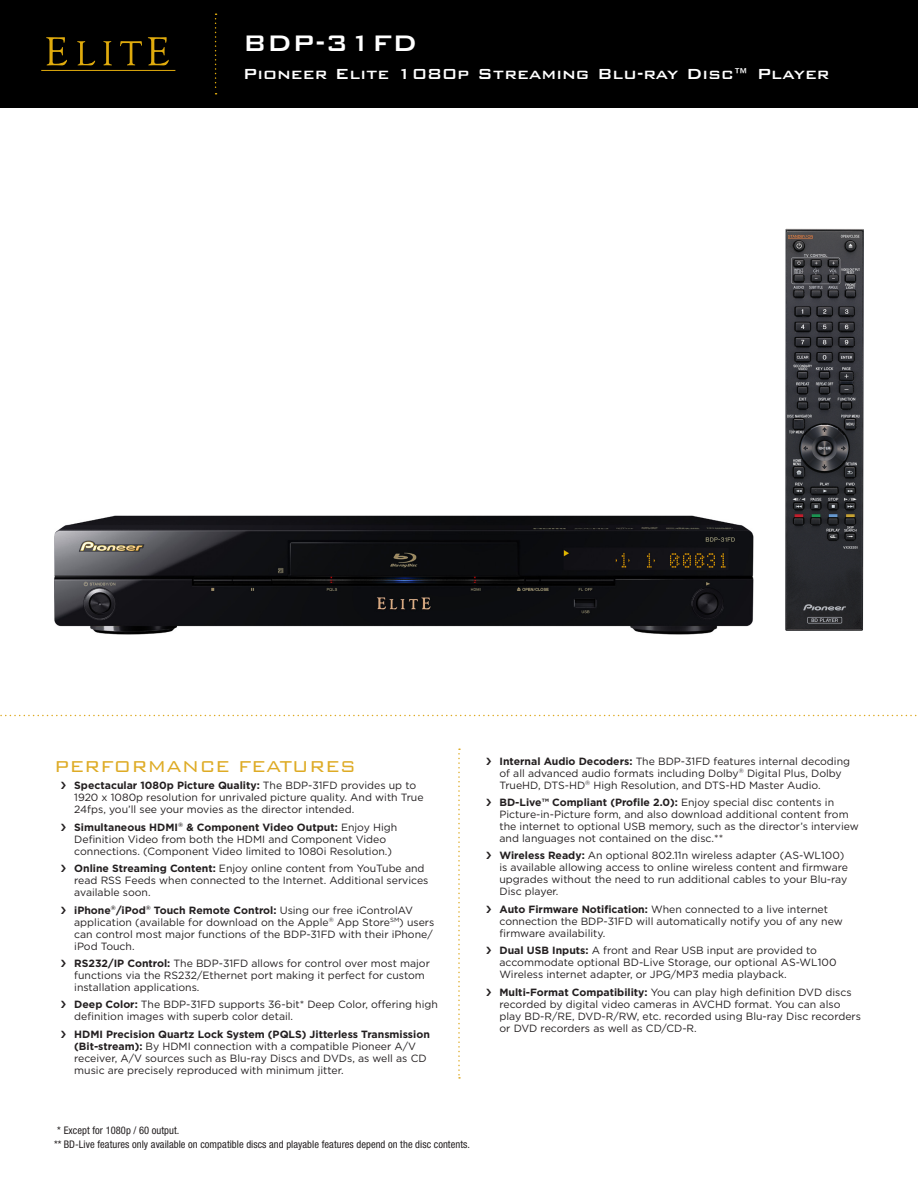
<style>
.page{position:relative;width:918px;height:1188px;background:#fff}
.page>*{position:absolute;margin:0;border:0;box-sizing:border-box;transform-origin:0 0}
.t1{font:500 30px "Bank Gothic BT";color:#fff}
.Elite_Subhead{font:300 21px "Bank Gothic BT";color:#deab25}
.t2{font:500 19.5px "Bank Gothic BT";color:#fff}
.Main_Text{font:10.5px/12px "Gotham";color:#231f20}
.Legal{font:condensed 10.5px "Helvetica Neue";letter-spacing:.005em;color:#231f20}
.s1{font-weight:700}
</style>
<div class="page">
<img style="left:54px;top:516px;width:699px;height:118px">
<svg style="left:458px;top:748px;width:2px;height:331px"></svg>
<svg style="left:0;top:715px;width:917px;height:1px"></svg>
<div style="left:0;top:0;width:918px;height:108px;background:#000"></div>
<svg style="left:215px;top:14px;width:2px;height:80px"></svg>
<svg style="left:46px;top:37px;width:21px;height:28px"></svg>
<svg style="left:77px;top:41px;width:18px;height:24px"></svg>
<svg style="left:103px;top:41px;width:9px;height:24px"></svg>
<svg style="left:120px;top:41px;width:22px;height:24px"></svg>
<svg style="left:148px;top:37px;width:21px;height:28px"></svg>
<hr style="left:41px;top:70px;width:134px;height:1px;background:#e0ab0d">
<img style="left:785px;top:229px;width:79px;height:402px">
<p class="t1" style="left:243px;top:27px;width:176px">BDP-31FD</p>
<p class="t2" style="left:243px;top:63px;width:588px">Pioneer Elite 1080p Streaming Blu-ray Disc™ Player</p>
<p class="Elite_Subhead" style="left:54px;top:755px;width:304px">PERFORMANCE FEATURES</p>
<p class="Main_Text" style="left:74px;top:780px;width:351px"><span class="s1">Spectacular 1080p Picture Quality:</span> The BDP-31FD provides up to<br>1920 x 1080p resolution for unrivaled picture quality. And with True<br>24fps, you’ll see your movies as the director intended.</p>
<p class="Main_Text" style="left:74px;top:821px;width:325px"><span class="s1">Simultaneous HDMI</span><sup>®</sup> <span class="s1">&amp; Component Video Output:</span> Enjoy High<br>Definition Video from both the HDMI and Component Video connections. (Component Video limited to 1080i Resolution.)</p>
<p class="Main_Text" style="left:74px;top:862px;width:356px"><span class="s1">Online Streaming Content:</span> Enjoy online content from YouTube and read RSS Feeds when connected to the Internet. Additional services available soon.</p>
<p class="Main_Text" style="left:74px;top:904px;width:362px"><span class="s1">iPhone</span><sup>®</sup><span class="s1">/iPod</span><sup>®</sup> <span class="s1">Touch Remote Control:</span> Using our free iControlAV application (available for download on the Apple<sup>®</sup> App Store<sup>SM</sup>) users can control most major functions of the BDP-31FD with their iPhone/ iPod Touch.</p>
<p class="Main_Text" style="left:74px;top:957px;width:357px"><span class="s1">RS232/IP Control:</span> The BDP-31FD allows for control over most major functions via the RS232/Ethernet port making it perfect for custom installation applications.</p>
<p class="Main_Text" style="left:74px;top:999px;width:365px"><span class="s1">Deep Color:</span> The BDP-31FD supports 36-bit* Deep Color, offering high definition images with superb color detail.</p>
<p class="Main_Text" style="left:74px;top:1028px;width:357px"><span class="s1">HDMI Precision Quartz Lock System (PQLS) Jitterless Transmission (Bit-stream):</span> By HDMI connection with a compatible Pioneer A/V receiver, A/V sources such as Blu-ray Discs and DVDs, as well as CD music are precisely reproduced with minimum jitter.</p>
<p class="Legal" style="left:57px;top:1125px;width:124px">* Except for 1080p / 60 output.</p>
<p class="Legal" style="left:54px;top:1138px;width:417px">** BD-Live features only available on compatible discs and playable features depend on the disc contents.</p>
<p class="Main_Text" style="left:500px;top:755px;width:352px"><span class="s1">Internal Audio Decoders:</span> The BDP-31FD features internal decoding of all advanced audio formats including Dolby<sup>®</sup> Digital Plus, Dolby<br>TrueHD, DTS-HD<sup>®</sup> High Resolution, and DTS-HD Master Audio.</p>
<p class="Main_Text" style="left:500px;top:796px;width:361px"><span class="s1">BD-Live™ Compliant (Profile 2.0):</span> Enjoy special disc contents in Picture-in-Picture form, and also download additional content from the internet to optional USB memory, such as the director’s interview and languages not contained on the disc.**</p>
<p class="Main_Text" style="left:500px;top:850px;width:350px"><span class="s1">Wireless Ready:</span> An optional 802.11n wireless adapter (AS-WL100) is available allowing access to online wireless content and firmware upgrades without the need to run additional cables to your Blu-ray Disc player.</p>
<p class="Main_Text" style="left:500px;top:903px;width:345px"><span class="s1">Auto Firmware Notification:</span> When connected to a live internet connection the BDP-31FD will automatically notify you of any new firmware availability.</p>
<p class="Main_Text" style="left:500px;top:944px;width:339px"><span class="s1">Dual USB Inputs:</span> A front and Rear USB input are provided to accommodate optional BD-Live Storage, our optional AS-WL100<br>Wireless internet adapter, or JPG/MP3 media playback.</p>
<p class="Main_Text" style="left:500px;top:986px;width:363px"><span class="s1">Multi-Format Compatibility:</span> You can play high definition DVD discs recorded by digital video cameras in AVCHD format. You can also play BD-R/RE, DVD-R/RW, etc. recorded using Blu-ray Disc recorders or DVD recorders as well as CD/CD-R.</p>
</div>
